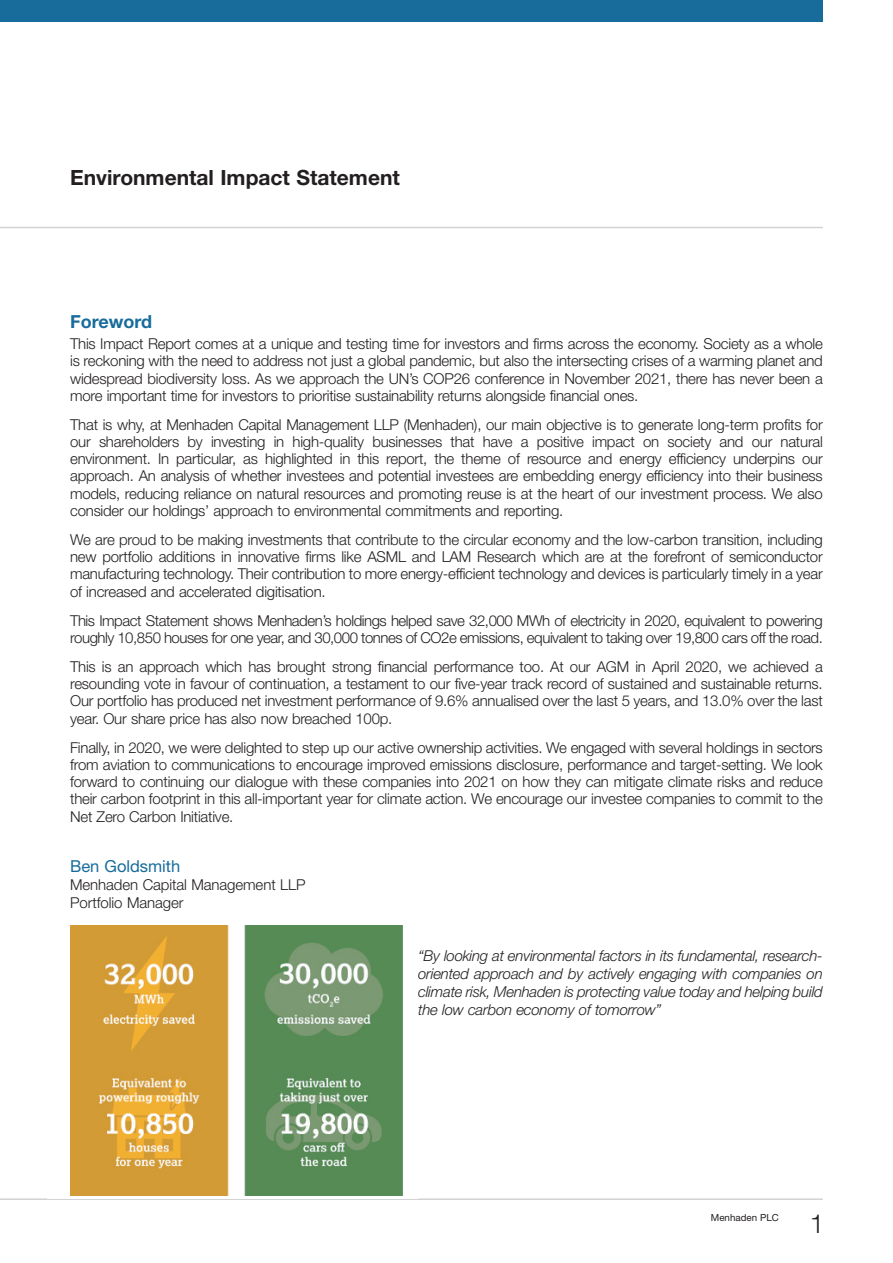
<style>
.page{position:relative;width:893px;height:1263px;background:#fff}
.page>*{position:absolute;margin:0;border:0;box-sizing:border-box;transform-origin:0 0}
.t1{font:300 26.25px "Helvetica Neue LT";color:#231f20}
.t2{font:700 21px "Helvetica Neue LT";color:#231f20}
.t3{font:700 18px "Helvetica Neue LT";color:#176c9b}
.t4{font:16.5px "Helvetica Neue LT";color:#176c9b}
.t5{font:300 15px/17.2px "Helvetica Neue LT";letter-spacing:-.015em;color:#231f20;text-align:justify}
.t6{font:italic 300 15px/18px "Helvetica Neue LT";letter-spacing:-.015em;color:#231f20;text-align:justify}
.t7{font:9.75px "Helvetica Neue LT";color:#231f20}
</style>
<div class="page">
<div style="left:0;top:0;width:823px;height:21px;background:#176c9b"></div>
<hr style="left:0;top:1198px;width:823px;height:2px;background:#d1d2d4">
<div style="left:47px;top:917px;width:371px;height:282px;background:#fff"></div>
<img style="left:70px;top:926px;width:332px;height:270px">
<hr style="left:0;top:227px;width:823px;height:1px;background:#d1d2d4">
<p class="t2" style="left:70px;top:170px;width:331px">Environmental Impact Statement</p>
<p class="t3" style="left:70px;top:315px;width:84px">Foreword</p>
<p class="t5" style="left:70px;top:337px;width:754px">This Impact Report comes at a unique and testing time for investors and firms across the economy. Society as a whole is reckoning with the need to address not just a global pandemic, but also the intersecting crises of a warming planet and widespread biodiversity loss. As we approach the UN’s COP26 conference in November 2021, there has never been a more important time for investors to prioritise sustainability returns alongside financial ones.</p>
<p class="t5" style="left:70px;top:417px;width:754px">That is why, at Menhaden Capital Management LLP (Menhaden), our main objective is to generate long-term profits for our shareholders by investing in high-quality businesses that have a positive impact on society and our natural environment. In particular, as highlighted in this report, the theme of resource and energy efficiency underpins our approach. An analysis of whether investees and potential investees are embedding energy efficiency into their business models, reducing reliance on natural resources and promoting reuse is at the heart of our investment process. We also consider our holdings’ approach to environmental commitments and reporting.</p>
<p class="t5" style="left:70px;top:532px;width:754px">We are proud to be making investments that contribute to the circular economy and the low-carbon transition, including new portfolio additions in innovative firms like ASML and LAM Research which are at the forefront of semiconductor manufacturing technology. Their contribution to more energy-efficient technology and devices is particularly timely in a year of increased and accelerated digitisation.</p>
<p class="t5" style="left:70px;top:613px;width:754px">This Impact Statement shows Menhaden’s holdings helped save 32,000 MWh of electricity in 2020, equivalent to powering roughly 10,850 houses for one year, and 30,000 tonnes of CO2e emissions, equivalent to taking over 19,800 cars off the road.</p>
<p class="t5" style="left:70px;top:659px;width:754px">This is an approach which has brought strong financial performance too. At our AGM in April 2020, we achieved a resounding vote in favour of continuation, a testament to our five-year track record of sustained and sustainable returns.<br>Our portfolio has produced net investment performance of 9.6% annualised over the last 5 years, and 13.0% over the last year. Our share price has also now breached 100p.</p>
<p class="t5" style="left:70px;top:740px;width:754px">Finally, in 2020, we were delighted to step up our active ownership activities. We engaged with several holdings in sectors from aviation to communications to encourage improved emissions disclosure, performance and target-setting. We look forward to continuing our dialogue with these companies into 2021 on how they can mitigate climate risks and reduce their carbon footprint in this all-important year for climate action. We encourage our investee companies to commit to the Net Zero Carbon Initiative.</p>
<p class="t4" style="left:70px;top:860px;width:112px">Ben Goldsmith</p>
<p class="t5" style="left:70px;top:878px;width:237px">Menhaden Capital Management LLP</p>
<p class="t5" style="left:70px;top:896px;width:115px">Portfolio Manager</p>
<p class="t6" style="left:418px;top:948px;width:406px">“By looking at environmental factors in its fundamental, research&shy;oriented approach and by actively engaging with companies on climate risk, Menhaden is protecting value today and helping build the low carbon economy of tomorrow”</p>
<p class="t7" style="left:711px;top:1214px;width:70px">Menhaden PLC</p>
<p class="t1" style="left:810px;top:1214px;width:16px">1</p>
</div>
